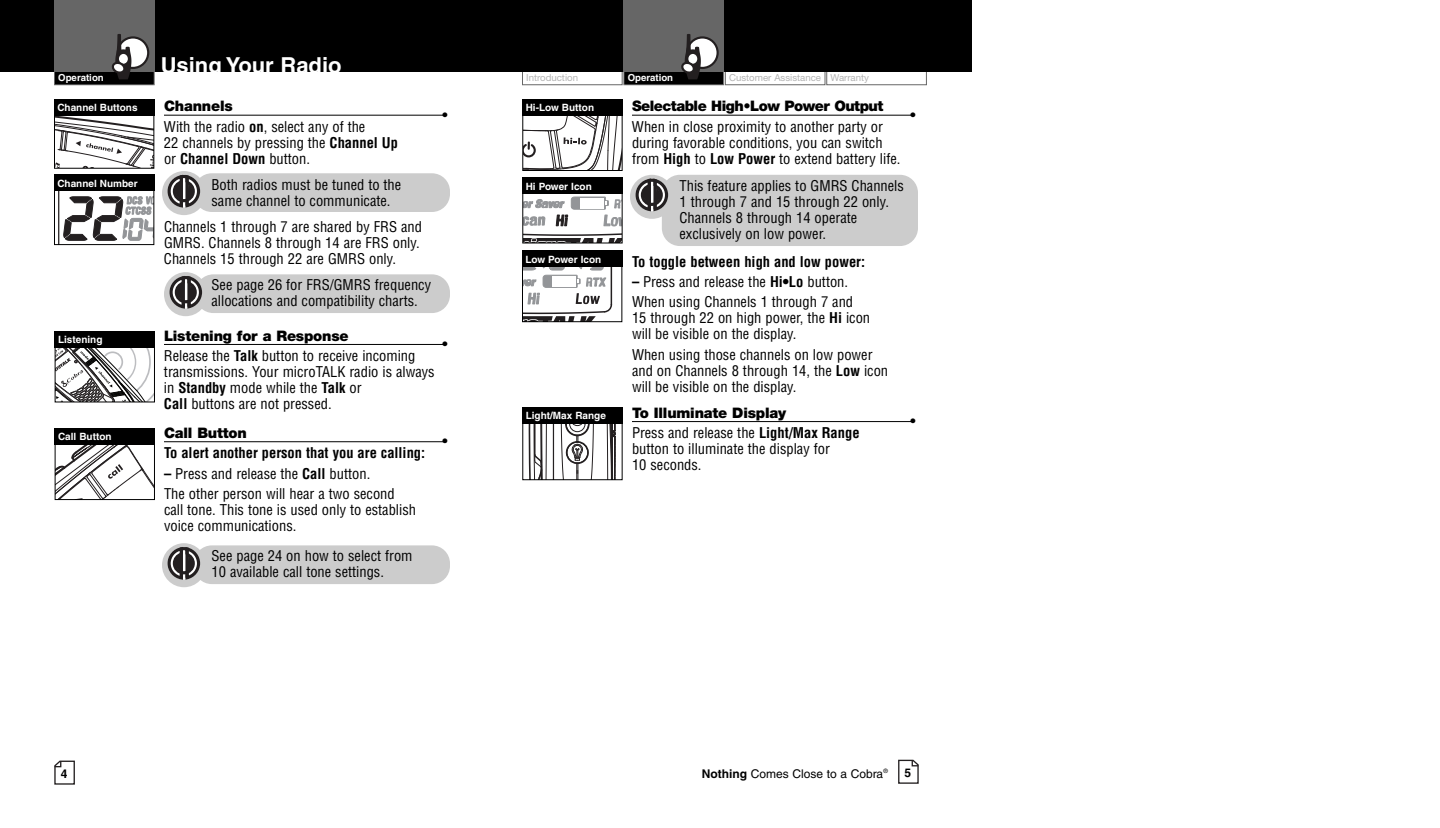
<style>
.page{position:relative;width:1440px;height:828px;background:#fff}
.page>*{position:absolute;margin:0;border:0;box-sizing:border-box;transform-origin:0 0}
.t1{font:700 22px "Helvetica";color:#fff}
.t2{font:condensed 14.4px/16px "Helvetica";color:#000}
.t3{font:700 condensed 14.4px "Helvetica";color:#000}
.t4{font:900 14.4px "Helvetica Neue";letter-spacing:-.015em;color:#000}
.t5{font:900 14.4px "Helvetica Neue";letter-spacing:-.035em;color:#000}
.t6{font:700 14.4px "Helvetica";color:#000}
.t7{font:12px "Helvetica";color:#000}
.t8{font:700 12px "Helvetica";color:#000}
.t9{font:700 10px "Helvetica";color:#fff}
.t10{font:9.6px "Helvetica Neue";color:#b3b3b3}
.t11{font:700 9.6px "Helvetica";color:#fff}
.s1{font-weight:700}
</style>
<div class="page">
<div style="left:194px;top:545px;width:256px;height:39px;background:#ccc;border-radius:18px"></div>
<div style="left:162px;top:543px;width:44px;height:44px;background:#ccc;border-radius:50%"></div>
<svg style="left:166px;top:546px;width:36px;height:36px"></svg>
<div style="left:195px;top:274px;width:255px;height:39px;background:#ccc;border-radius:18px"></div>
<div style="left:164px;top:272px;width:43px;height:44px;background:#ccc;border-radius:50%"></div>
<svg style="left:168px;top:275px;width:36px;height:36px"></svg>
<div style="left:194px;top:173px;width:256px;height:39px;background:#ccc;border-radius:18px"></div>
<div style="left:162px;top:171px;width:44px;height:44px;background:#ccc;border-radius:50%"></div>
<svg style="left:166px;top:174px;width:36px;height:36px"></svg>
<div style="left:662px;top:175px;width:256px;height:71px;background:#ccc;border-radius:18px"></div>
<div style="left:630px;top:175px;width:44px;height:44px;background:#ccc;border-radius:50%"></div>
<svg style="left:634px;top:178px;width:35px;height:35px"></svg>
<div style="left:826px;top:70px;width:101px;height:15px;border:1px solid #666"></div>
<div style="left:725px;top:70px;width:101px;height:15px;border:1px solid #666"></div>
<div style="left:522px;top:70px;width:101px;height:15px;border:1px solid #666"></div>
<svg style="left:898px;top:760px;width:21px;height:24px"></svg>
<div style="left:486px;top:0;width:486px;height:72px;background:#000"></div>
<div style="left:624px;top:71px;width:99px;height:13px;background:#000"></div>
<div style="left:623px;top:70px;width:101px;height:15px;border:1px solid #666"></div>
<div style="left:623px;top:0;width:101px;height:72px;background:#666"></div>
<div style="left:687px;top:37px;width:31px;height:31px;background:#fff;border-radius:50%"></div>
<div style="left:686px;top:36px;width:33px;height:33px;border:2px solid #231f20;border-radius:50%"></div>
<svg style="left:681px;top:34px;width:20px;height:45px"></svg>
<svg style="left:54px;top:761px;width:21px;height:24px"></svg>
<div style="left:0;top:0;width:486px;height:72px;background:#000"></div>
<hr style="left:164px;top:115px;width:283px;height:1px;background:#000">
<hr style="left:164px;top:344px;width:283px;height:1px;background:#000">
<hr style="left:164px;top:441px;width:283px;height:1px;background:#000">
<div style="left:55px;top:71px;width:99px;height:13px;background:#000"></div>
<div style="left:54px;top:70px;width:101px;height:15px;border:1px solid #666"></div>
<div style="left:54px;top:0;width:101px;height:72px;background:#666"></div>
<div style="left:118px;top:37px;width:30px;height:31px;background:#fff;border-radius:50%"></div>
<div style="left:117px;top:36px;width:32px;height:33px;border:2px solid #231f20;border-radius:50%"></div>
<svg style="left:111px;top:34px;width:20px;height:45px"></svg>
<hr style="left:632px;top:115px;width:283px;height:1px;background:#000">
<hr style="left:632px;top:421px;width:283px;height:1px;background:#000">
<svg style="left:56px;top:115px;width:96px;height:52px"></svg>
<div style="left:54px;top:99px;width:100px;height:70px;border:1px solid #000"></div>
<div style="left:54px;top:99px;width:100px;height:16px;background:#000"></div>
<hr style="left:58px;top:177px;width:1px;height:67px;background:#231f20">
<svg style="left:64px;top:197px;width:88px;height:43px"></svg>
<div style="left:54px;top:175px;width:100px;height:70px;border:1px solid #000"></div>
<div style="left:54px;top:175px;width:100px;height:16px;background:#000"></div>
<svg style="left:56px;top:347px;width:98px;height:56px"></svg>
<div style="left:55px;top:331px;width:100px;height:71px;border:1px solid #000"></div>
<div style="left:55px;top:331px;width:100px;height:16px;background:#000"></div>
<svg style="left:57px;top:444px;width:96px;height:54px"></svg>
<div style="left:55px;top:428px;width:100px;height:72px;border:1px solid #000"></div>
<div style="left:55px;top:428px;width:100px;height:16px;background:#000"></div>
<svg style="left:524px;top:115px;width:97px;height:54px"></svg>
<div style="left:522px;top:99px;width:101px;height:72px;border:1px solid #000"></div>
<div style="left:522px;top:99px;width:101px;height:16px;background:#000"></div>
<svg style="left:524px;top:199px;width:40px;height:9px"></svg>
<svg style="left:524px;top:233px;width:97px;height:9px"></svg>
<svg style="left:524px;top:217px;width:21px;height:8px"></svg>
<svg style="left:556px;top:215px;width:12px;height:11px"></svg>
<svg style="left:604px;top:215px;width:17px;height:11px"></svg>
<svg style="left:571px;top:196px;width:50px;height:13px"></svg>
<div style="left:522px;top:178px;width:101px;height:66px;border:1px solid #000"></div>
<div style="left:522px;top:178px;width:101px;height:16px;background:#000"></div>
<hr style="left:611px;top:252px;width:1px;height:53px;background:#231f20">
<svg style="left:524px;top:279px;width:12px;height:7px"></svg>
<svg style="left:524px;top:293px;width:88px;height:27px"></svg>
<svg style="left:524px;top:267px;width:12px;height:3px"></svg>
<svg style="left:543px;top:267px;width:63px;height:20px"></svg>
<div style="left:522px;top:251px;width:100px;height:71px;border:1px solid #000"></div>
<div style="left:522px;top:251px;width:100px;height:16px;background:#000"></div>
<svg style="left:561px;top:423px;width:55px;height:55px"></svg>
<svg style="left:528px;top:423px;width:26px;height:55px"></svg>
<div style="left:522px;top:407px;width:101px;height:73px;border:1px solid #000"></div>
<div style="left:522px;top:407px;width:101px;height:16px;background:#000"></div>
<p class="t11" style="left:58px;top:74px;width:47px">Operation</p>
<p class="t9" style="left:57px;top:104px;width:82px">Channel Buttons</p>
<h1 class="t1" style="left:161px;top:57px;width:182px">Using Your Radio</h1>
<p class="t4" style="left:164px;top:101px;width:70px">Channels</p>
<p class="t6" style="left:443px;top:110px;width:7px">•</p>
<p class="t11" style="left:628px;top:74px;width:47px">Operation</p>
<p class="t10" style="left:526px;top:74px;width:53px">Introduction</p>
<p class="t10" style="left:729px;top:74px;width:141px">Customer Assistance Warranty</p>
<p class="t9" style="left:526px;top:104px;width:70px">Hi-Low Button</p>
<p class="t5" style="left:632px;top:101px;width:253px">Selectable High•Low Power Output</p>
<p class="t6" style="left:911px;top:110px;width:7px">•</p>
<p class="t9" style="left:57px;top:180px;width:82px">Channel Number</p>
<p class="t9" style="left:58px;top:336px;width:46px">Listening</p>
<p class="t9" style="left:58px;top:433px;width:55px">Call Button</p>
<p class="t2" style="left:164px;top:120px;width:236px">With the radio <span class="s1">on</span>, select any of the<br>22 channels by pressing the <span class="s1">Channel Up </span>or <span class="s1">Channel Down</span> button.</p>
<p class="t2" style="left:212px;top:178px;width:191px">Both radios must be tuned to the same channel to communicate.</p>
<p class="t2" style="left:164px;top:220px;width:260px">Channels 1 through 7 are shared by FRS and<br>GMRS. Channels 8 through 14 are FRS only.<br>Channels 15 through 22 are GMRS only.</p>
<p class="t2" style="left:212px;top:278px;width:221px">See page 26 for FRS/GMRS frequency allocations and compatibility charts.</p>
<p class="t4" style="left:164px;top:330px;width:186px">Listening for a Response</p>
<p class="t2" style="left:164px;top:349px;width:272px">Release the <span class="s1">Talk</span> button to receive incoming transmissions. Your microTALK radio is always in <span class="s1">Standby</span> mode while the <span class="s1">Talk</span> or<br><span class="s1">Call</span> buttons are not pressed.</p>
<p class="t4" style="left:164px;top:428px;width:84px">Call Button</p>
<p class="t3" style="left:164px;top:447px;width:263px">To alert another person that you are calling:</p>
<p class="t2" style="left:164px;top:464px;width:232px;line-height:20.4px"><span class="s1">–</span> Press and release the <span class="s1">Call</span> button.<br>The other person will hear a two second</p>
<p class="t2" style="left:164px;top:503px;width:254px">call tone. This tone is used only to establish voice communications.</p>
<p class="t2" style="left:212px;top:549px;width:203px">See page 24 on how to select from<br>10 available call tone settings.</p>
<p class="t6" style="left:443px;top:339px;width:7px">•</p>
<p class="t6" style="left:443px;top:436px;width:7px">•</p>
<p class="t9" style="left:526px;top:183px;width:68px">Hi Power Icon</p>
<p class="t9" style="left:525px;top:256px;width:77px">Low Power Icon</p>
<p class="t9" style="left:526px;top:412px;width:82px">Light/Max Range</p>
<p class="t2" style="left:632px;top:120px;width:270px">When in close proximity to another party or during favorable conditions, you can switch from <span class="s1">High</span> to <span class="s1">Low Power</span> to extend battery life.</p>
<p class="t2" style="left:680px;top:179px;width:226px">This feature applies to GMRS Channels<br>1 through 7 and 15 through 22 only.<br>Channels 8 through 14 operate exclusively on low power.</p>
<p class="t3" style="left:632px;top:256px;width:235px">To toggle between high and low power:</p>
<p class="t2" style="left:632px;top:273px;width:223px;line-height:20.4px"><span class="s1">–</span> Press and release the <span class="s1">Hi•Lo</span> button.<br>When using Channels 1 through 7 and</p>
<p class="t2" style="left:632px;top:311px;width:240px">15 through 22 on high power, the <span class="s1">Hi</span> icon will be visible on the display.</p>
<p class="t2" style="left:632px;top:348px;width:258px">When using those channels on low power and on Channels 8 through 14, the <span class="s1">Low</span> icon will be visible on the display.</p>
<p class="t4" style="left:632px;top:408px;width:156px">To Illuminate Display</p>
<p class="t6" style="left:911px;top:416px;width:7px">•</p>
<p class="t2" style="left:632px;top:426px;width:229px">Press and release the <span class="s1">Light/Max Range </span>button to illuminate the display for<br>10 seconds.</p>
<p class="t8" style="left:61px;top:769px;width:8px">4</p>
<p class="t7" style="left:702px;top:769px;width:187px"><span class="s1">Nothing</span> Comes Close to a Cobra<sup>®</sup></p>
<p class="t8" style="left:905px;top:769px;width:8px">5</p>
</div>
